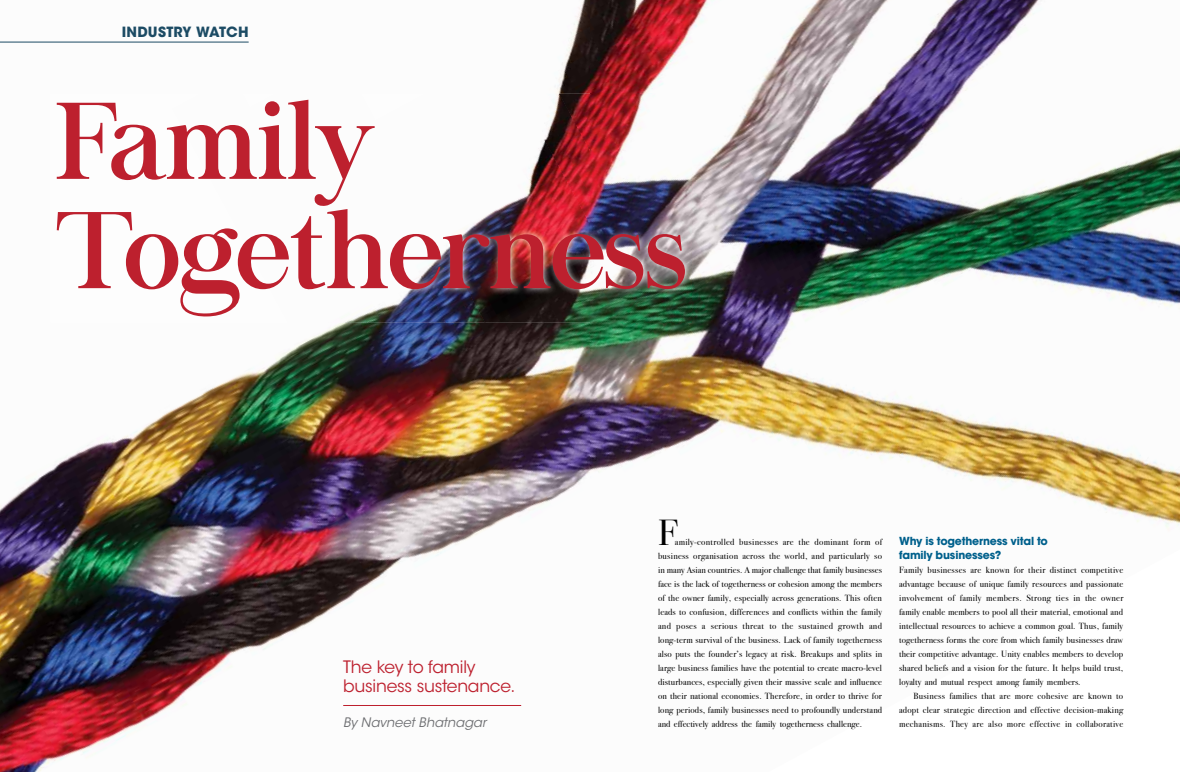
<style>
.page{position:relative;width:1180px;height:772px;background:#fff}
.page>*{position:absolute;margin:0;border:0;box-sizing:border-box;transform-origin:0 0}
.t1{font:107px/109.2px "Chapaza";letter-spacing:-.01em;color:#bd202e}
.t2{font:36px "Bodoni Svty Two ITCTT Book";color:#000}
.t3{font:17px/18px "ITC Avant Garde Std";letter-spacing:-.015em;color:#bd202e}
.t4{font:700 14px "ITC Avant Garde Std";letter-spacing:.015em;color:#1c4b64}
.t5{font:italic 13px "ITC Avant Garde Std";color:#6d6e71}
.t6{font:700 11px/14px "ITC Avant Garde Std";letter-spacing:-.015em;color:#00608c}
.t7{font:9px/14px "Bodoni Svty Two ITCTT Book";letter-spacing:.005em;color:#000;text-align:justify}
</style>
<div class="page">
<img style="left:0;top:0;width:590px;height:771px">
<hr style="left:0;top:42px;width:248px;height:1px;background:#1c4b64">
<hr style="left:343px;top:704px;width:178px;height:1px;background:#bd202e">
<img style="left:485px;top:94px;width:105px;height:228px">
<img style="left:446px;top:94px;width:39px;height:228px">
<img style="left:519px;top:94px;width:71px;height:146px">
<img style="left:367px;top:94px;width:79px;height:228px">
<img style="left:559px;top:94px;width:31px;height:73px">
<img style="left:288px;top:94px;width:79px;height:228px">
<img style="left:209px;top:94px;width:79px;height:228px">
<img style="left:51px;top:94px;width:158px;height:228px">
<img style="left:51px;top:206px;width:79px;height:116px">
<img style="left:361px;top:94px;width:63px;height:26px">
<img style="left:242px;top:94px;width:33px;height:13px">
<img style="left:51px;top:176px;width:16px;height:39px">
<img style="left:163px;top:94px;width:37px;height:15px">
<img style="left:590px;top:0;width:589px;height:529px">
<img style="left:590px;top:94px;width:101px;height:228px">
<h3 class="t4" style="left:122px;top:23px;width:128px">INDUSTRY WATCH</h3>
<h1 class="t1" style="left:55px;top:87px;width:633px">Family<br>Togetherness</h1>
<h3 class="t3" style="left:343px;top:658px;width:174px">The key to family business sustenance.</h3>
<h3 class="t5" style="left:343px;top:713px;width:145px">By Navneet Bhatnagar</h3>
<h2 class="t2" style="left:658px;top:502px;width:21px">F</h2>
<p class="t7" style="left:658px;top:533px;width:225px;text-indent:17px">amily-controlled businesses are the dominant form of business organisation across the world, and particularly so in many Asian countries. A major challenge that family businesses face is the lack of togetherness or cohesion among the members of the owner family, especially across generations. This often leads to confusion, differences and conflicts within the family and poses a serious threat to the sustained growth and long-term survival of the business. Lack of family togetherness also puts the founder’s legacy at risk. Breakups and splits in large business families have the potential to create macro-level disturbances, especially given their massive scale and influence on their national economies. Therefore, in order to thrive for long periods, family businesses need to profoundly understand and effectively address the family togetherness challenge.</p>
<p class="t6" style="left:899px;top:533px;width:150px">Why is togetherness vital to family businesses?</p>
<p class="t7" style="left:899px;top:561px;width:226px">Family businesses are known for their distinct competitive advantage because of unique family resources and passionate involvement of family members. Strong ties in the owner family enable members to pool all their material, emotional and intellectual resources to achieve a common goal. Thus, family togetherness forms the core from which family businesses draw their competitive advantage. Unity enables members to develop shared beliefs and a vision for the future. It helps build trust, loyalty and mutual respect among family members.</p>
<p class="t7" style="left:899px;top:687px;width:225px;text-indent:14px">Business families that are more cohesive are known to adopt clear strategic direction and effective decision-making mechanisms. They are also more effective in collaborative</p>
</div>
